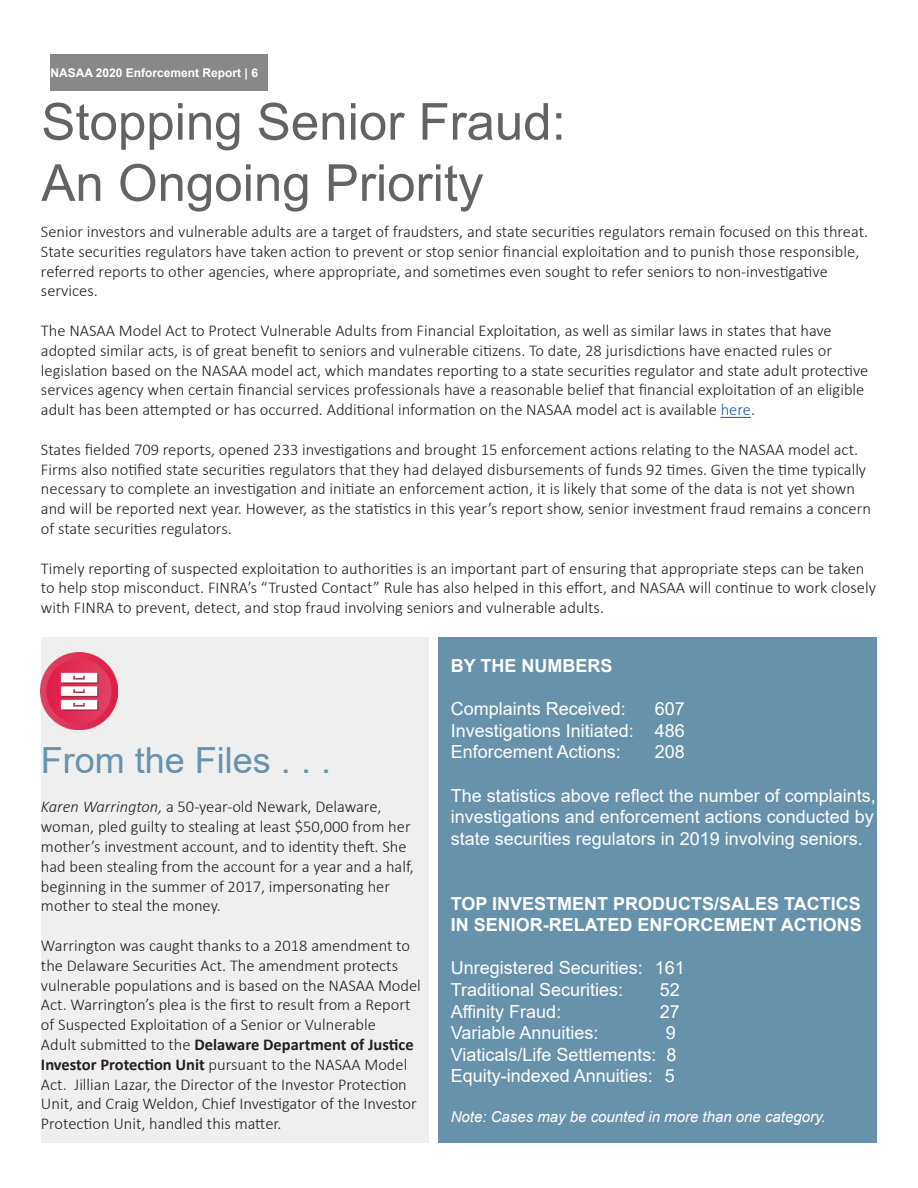
<style>
.page{position:relative;width:918px;height:1188px;background:#fff}
.page>*{position:absolute;margin:0;border:0;box-sizing:border-box;transform-origin:0 0}
.t1{font:51px/61.2px "Arial";color:#636366}
.t2{font:36px "Arial";color:#6792ab}
.t3{font:18px/21.6px "Arial";color:#fff;text-align:right}
.t4{font:700 18px/21.6px "Arial";color:#fff}
.t5{font:300 16.5px/19.8px "Calibri";color:#231f20}
.t6{font:italic 15px "Arial";color:#fff}
.t7{font:700 12px "Arial";color:#fff}
.s1{color:#175d9e}
.s2{font-style:italic}
.s3{font-weight:700}
</style>
<div class="page">
<hr style="left:721px;top:417px;width:30px;height:1px;background:#175d9e">
<div style="left:41px;top:637px;width:387px;height:506px;background:#efefef"></div>
<img style="left:41px;top:653px;width:77px;height:77px">
<div style="left:439px;top:637px;width:438px;height:506px;background:#6792ab"></div>
<div style="left:50px;top:54px;width:218px;height:37px;background:#888"></div>
<p class="t7" style="left:50px;top:64px;width:209px">NASAA 2020 Enforcement Report | 6</p>
<p class="t1" style="left:41px;top:91px;width:526px">Stopping Senior Fraud:<br>An Ongoing Priority</p>
<p class="t5" style="left:41px;top:222px;width:829px">Senior investors and vulnerable adults are a target of fraudsters, and state securities regulators remain focused on this threat.<br>State securities regulators have taken action to prevent or stop senior financial exploitation and to punish those responsible, referred reports to other agencies, where appropriate, and sometimes even sought to refer seniors to non-investigative services.</p>
<p class="t5" style="left:41px;top:321px;width:829px">The NASAA Model Act to Protect Vulnerable Adults from Financial Exploitation, as well as similar laws in states that have adopted similar acts, is of great benefit to seniors and vulnerable citizens. To date, 28 jurisdictions have enacted rules or legislation based on the NASAA model act, which mandates reporting to a state securities regulator and state adult protective services agency when certain financial services professionals have a reasonable belief that financial exploitation of an eligible adult has been attempted or has occurred. Additional information on the NASAA model act is available <span class="s1">here</span>.</p>
<p class="t5" style="left:41px;top:439px;width:832px">States fielded 709 reports, opened 233 investigations and brought 15 enforcement actions relating to the NASAA model act.<br>Firms also notified state securities regulators that they had delayed disbursements of funds 92 times. Given the time typically necessary to complete an investigation and initiate an enforcement action, it is likely that some of the data is not yet shown and will be reported next year. However, as the statistics in this year’s report show, senior investment fraud remains a concern of state securities regulators.</p>
<p class="t5" style="left:41px;top:558px;width:837px">Timely reporting of suspected exploitation to authorities is an important part of ensuring that appropriate steps can be taken to help stop misconduct. FINRA’s “Trusted Contact” Rule has also helped in this effort, and NASAA will continue to work closely with FINRA to prevent, detect, and stop fraud involving seniors and vulnerable adults.</p>
<p class="t2" style="left:41px;top:735px;width:292px">From the Files . . .</p>
<p class="t5" style="left:41px;top:797px;width:374px"><span class="s2">Karen Warrington,</span> a 50-year-old Newark, Delaware, woman, pled guilty to stealing at least $50,000 from her mother’s investment account, and to identity theft. She had been stealing from the account for a year and a half, beginning in the summer of 2017, impersonating her mother to steal the money.</p>
<p class="t5" style="left:41px;top:936px;width:382px">Warrington was caught thanks to a 2018 amendment to the Delaware Securities Act. The amendment protects vulnerable populations and is based on the NASAA Model Act. Warrington’s plea is the first to result from a Report of Suspected Exploitation of a Senior or Vulnerable<br>Adult submitted to the <span class="s3">Delaware Department of Justice Investor Protection Unit</span> pursuant to the NASAA Model Act. Jillian Lazar, the Director of the Investor Protection Unit, and Craig Weldon, Chief Investigator of the Investor Protection Unit, handled this matter.</p>
<p class="t4" style="left:451px;top:655px;width:163px">BY THE NUMBERS</p>
<p class="t3" style="left:451px;top:698px;width:177px">Complaints Received:</p>
<p class="t3" style="left:451px;top:698px;width:236px">607<br>Investigations Initiated: 486</p>
<p class="t3" style="left:451px;top:741px;width:172px">Enforcement Actions:</p>
<p class="t3" style="left:655px;top:741px;width:32px">208</p>
<p class="t3" style="left:451px;top:784px;width:427px;text-align:justify">The statistics above reflect the number of complaints, investigations and enforcement actions conducted by state securities regulators in 2019 involving seniors.</p>
<p class="t4" style="left:451px;top:893px;width:413px">TOP INVESTMENT PRODUCTS/SALES TACTICS<br>IN SENIOR-RELATED ENFORCEMENT ACTIONS</p>
<p class="t3" style="left:451px;top:957px;width:236px">Unregistered Securities: 161</p>
<p class="t3" style="left:451px;top:979px;width:174px">Traditional Securities:</p>
<p class="t3" style="left:660px;top:979px;width:22px">52</p>
<p class="t3" style="left:451px;top:1000px;width:112px">Affinity Fraud:</p>
<p class="t3" style="left:660px;top:1000px;width:22px">27</p>
<p class="t3" style="left:451px;top:1022px;width:149px">Variable Annuities:</p>
<p class="t3" style="left:666px;top:1022px;width:12px">9</p>
<p class="t3" style="left:451px;top:1043px;width:227px">Viaticals/Life Settlements: 8</p>
<p class="t3" style="left:451px;top:1065px;width:226px">Equity-indexed Annuities: 5</p>
<p class="t6" style="left:451px;top:1107px;width:376px">Note: Cases may be counted in more than one category.</p>
</div>
